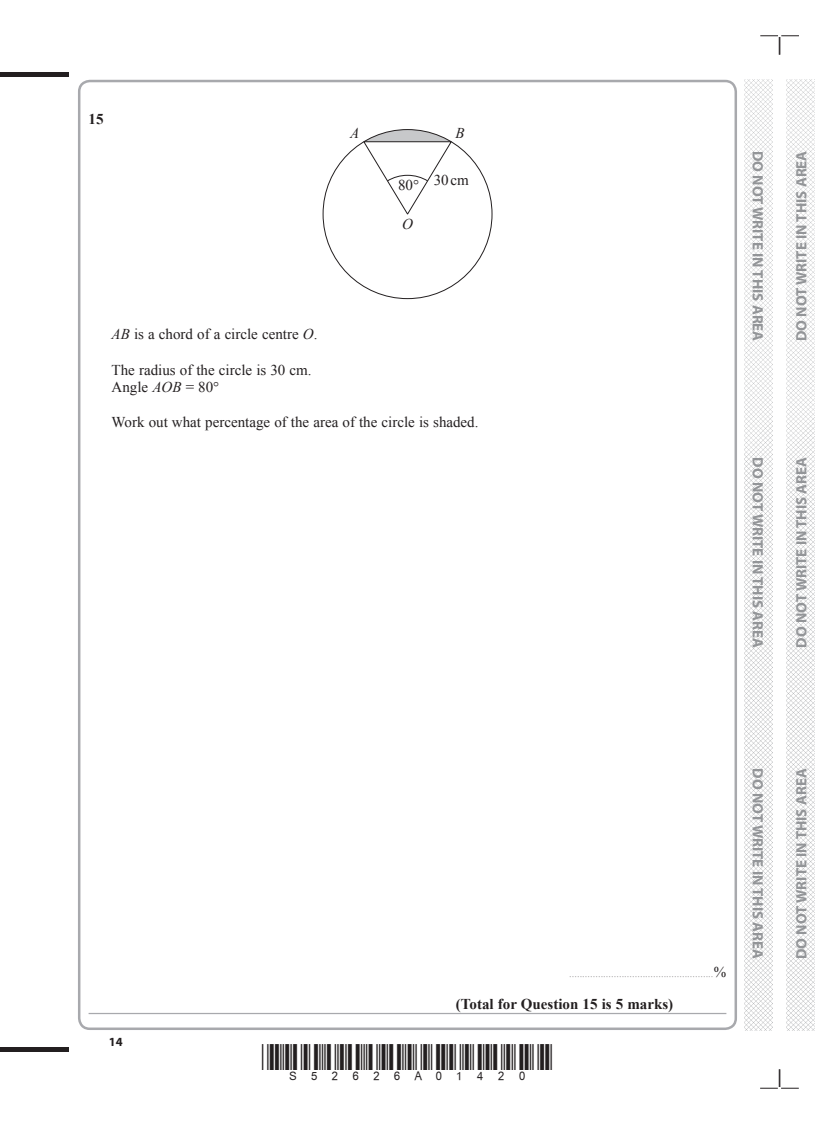
<style>
.page{position:relative;width:815px;height:1124px;background:#fff}
.page>*{position:absolute;margin:0;border:0;box-sizing:border-box;transform-origin:0 0}
.t1{font:15px/17.5px "Times New Roman";color:#231f20}
.t2{font:700 15px "Myriad Pro";color:#939598}
.t3{font:700 15px "Times New Roman";color:#231f20}
.t4{font:italic 15px "Times New Roman";color:#231f20}
.t5{font:700 12.5px "Myriad Pro";color:#231f20}
.t6{font:7.5px "Times New Roman";color:#231f20}
.s1{font-style:italic}
.s2{font-size:15px}
</style>
<div class="page">
<div style="left:0;top:72px;width:69px;height:5px;background:#231f20"></div>
<hr style="left:0;top:1047px;width:69px;height:4px;background:#231f20">
<svg style="left:760px;top:35px;width:39px;height:20px"></svg>
<svg style="left:760px;top:1069px;width:39px;height:19px"></svg>
<img style="left:744px;top:80px;width:28px;height:949px">
<img style="left:787px;top:80px;width:28px;height:949px">
<hr style="left:89px;top:1012px;width:637px;height:1px;background:#a8a9ad">
<svg style="left:322px;top:129px;width:171px;height:170px"></svg>
<p class="t3" style="left:89px;top:108px;width:16px">15</p>
<p class="t4" style="left:350px;top:122px;width:11px">A</p>
<p class="t4" style="left:456px;top:122px;width:11px">B</p>
<p class="t1" style="left:398px;top:175px;width:16px">80</p>
<p class="t1" style="left:434px;top:170px;width:37px">30cm</p>
<p class="t4" style="left:402px;top:214px;width:12px">O</p>
<p class="t1" style="left:112px;top:325px;width:207px"><span class="s1">AB</span> is a chord of a circle centre <span class="s1">O</span>.</p>
<p class="t1" style="left:112px;top:360px;width:202px">The radius of the circle is 30 cm.<br>Angle <span class="s1">AOB</span> = 80</p>
<p class="t1" style="left:112px;top:413px;width:368px">Work out what percentage of the area of the circle is shaded.</p>
<p class="t2" style="left:767px;top:151px;width:192px;rotate:90deg">DO NOT WRITE IN THIS AREA</p>
<p class="t2" style="left:792px;top:341px;width:192px;rotate:-90deg">DO NOT WRITE IN THIS AREA</p>
<p class="t2" style="left:767px;top:457px;width:192px;rotate:90deg">DO NOT WRITE IN THIS AREA</p>
<p class="t2" style="left:792px;top:647px;width:192px;rotate:-90deg">DO NOT WRITE IN THIS AREA</p>
<p class="t5" style="left:109px;top:1033px;width:15px">14</p>
<p class="t6" style="left:570px;top:969px;width:158px">.......................................................<span class="s2">%</span></p>
<p class="t3" style="left:456px;top:993px;width:219px">(Total for Question 15 is 5 marks)</p>
<p class="t2" style="left:767px;top:768px;width:192px;rotate:90deg">DO NOT WRITE IN THIS AREA</p>
<p class="t2" style="left:792px;top:958px;width:192px;rotate:-90deg">DO NOT WRITE IN THIS AREA</p>
</div>
